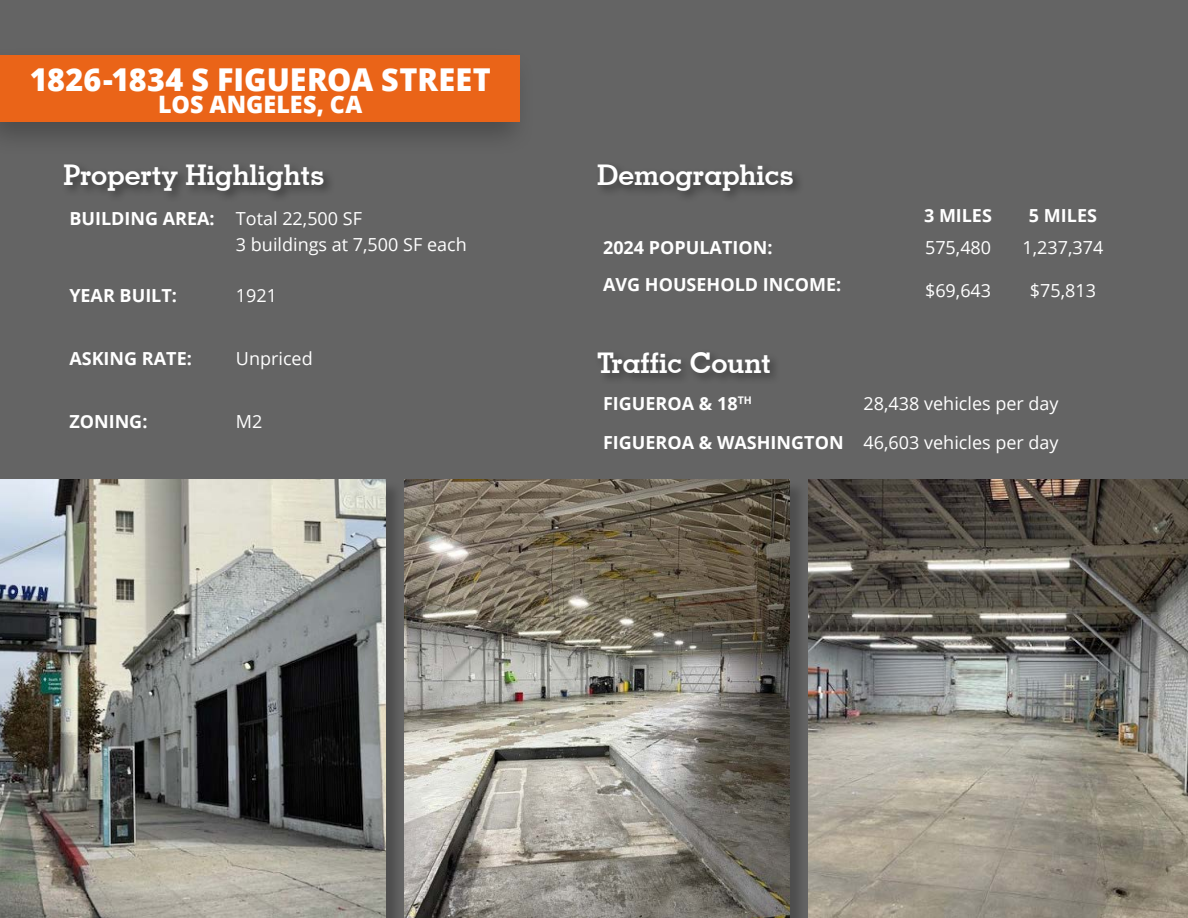
<style>
.page{position:relative;width:1188px;height:918px;background:#646464}
.page>*{position:absolute;margin:0;border:0;box-sizing:border-box;transform-origin:0 0}
.t1{font:800 31.5px "Open Sans";letter-spacing:.005em;color:#fff}
.t2{font:700 28.5px "Geometric Slab 703 BT";color:#fff}
.t3{font:800 24px "Open Sans";letter-spacing:.005em;color:#fff}
.t4{font:18px/25.5px "Open Sans";color:#fff}
.t5{font:700 18px "Open Sans";color:#fff}
.s1{font-weight:700}
</style>
<div class="page">
<div style="left:0;top:45px;width:537px;height:112px;background:#000;opacity:.25"></div>
<div style="left:1px;top:56px;width:519px;height:66px;background:#ea6418"></div>
<div style="left:61px;top:161px;width:275px;height:42px;background:#000;opacity:.44"></div>
<div style="left:595px;top:161px;width:211px;height:42px;background:#000;opacity:.44"></div>
<div style="left:595px;top:348px;width:187px;height:38px;background:#000;opacity:.44"></div>
<div style="left:1px;top:480px;width:402px;height:438px;background:#000;opacity:.23"></div>
<img style="left:0;top:479px;width:386px;height:439px">
<div style="left:406px;top:480px;width:401px;height:438px;background:#000;opacity:.23"></div>
<img style="left:404px;top:479px;width:386px;height:439px">
<img style="left:809px;top:479px;width:379px;height:439px">
<h1 class="t1" style="left:30px;top:55px;width:463px">1826-1834 S FIGUEROA STREET</h1>
<h3 class="t3" style="left:158px;top:86px;width:206px">LOS ANGELES, CA</h3>
<h2 class="t2" style="left:63px;top:157px;width:263px">Property Highlights</h2>
<p class="t4" style="left:236px;top:206px;width:232px;text-indent:-167px"><span class="s1">BUILDING AREA:</span> Total 22,500 SF<br>3 buildings at 7,500 SF each</p>
<p class="t5" style="left:69px;top:283px;width:109px">YEAR BUILT:</p>
<p class="t4" style="left:236px;top:282px;width:43px">1921</p>
<p class="t5" style="left:69px;top:346px;width:124px">ASKING RATE:</p>
<p class="t4" style="left:236px;top:345px;width:78px">Unpriced</p>
<p class="t5" style="left:69px;top:409px;width:80px">ZONING:</p>
<p class="t4" style="left:236px;top:408px;width:28px">M2</p>
<h2 class="t2" style="left:597px;top:157px;width:199px">Demographics</h2>
<p class="t5" style="left:924px;top:203px;width:70px">3 MILES</p>
<p class="t5" style="left:1029px;top:203px;width:70px">5 MILES</p>
<p class="t5" style="left:603px;top:235px;width:171px">2024 POPULATION:</p>
<p class="t4" style="left:925px;top:234px;width:68px">575,480</p>
<p class="t4" style="left:1023px;top:234px;width:82px">1,237,374</p>
<p class="t5" style="left:603px;top:272px;width:240px">AVG HOUSEHOLD INCOME:</p>
<p class="t4" style="left:925px;top:277px;width:68px">$69,643</p>
<p class="t4" style="left:1030px;top:277px;width:68px">$75,813</p>
<h2 class="t2" style="left:597px;top:345px;width:176px">Traffic Count</h2>
<p class="t5" style="left:603px;top:390px;width:150px">FIGUEROA &amp; 18<sup>TH</sup></p>
<p class="t4" style="left:603px;top:383px;width:457px;line-height:38.8px;text-align:right">28,438 vehicles per day<br><span class="s1">FIGUEROA &amp; WASHINGTON</span> 46,603 vehicles per day</p>
</div>
